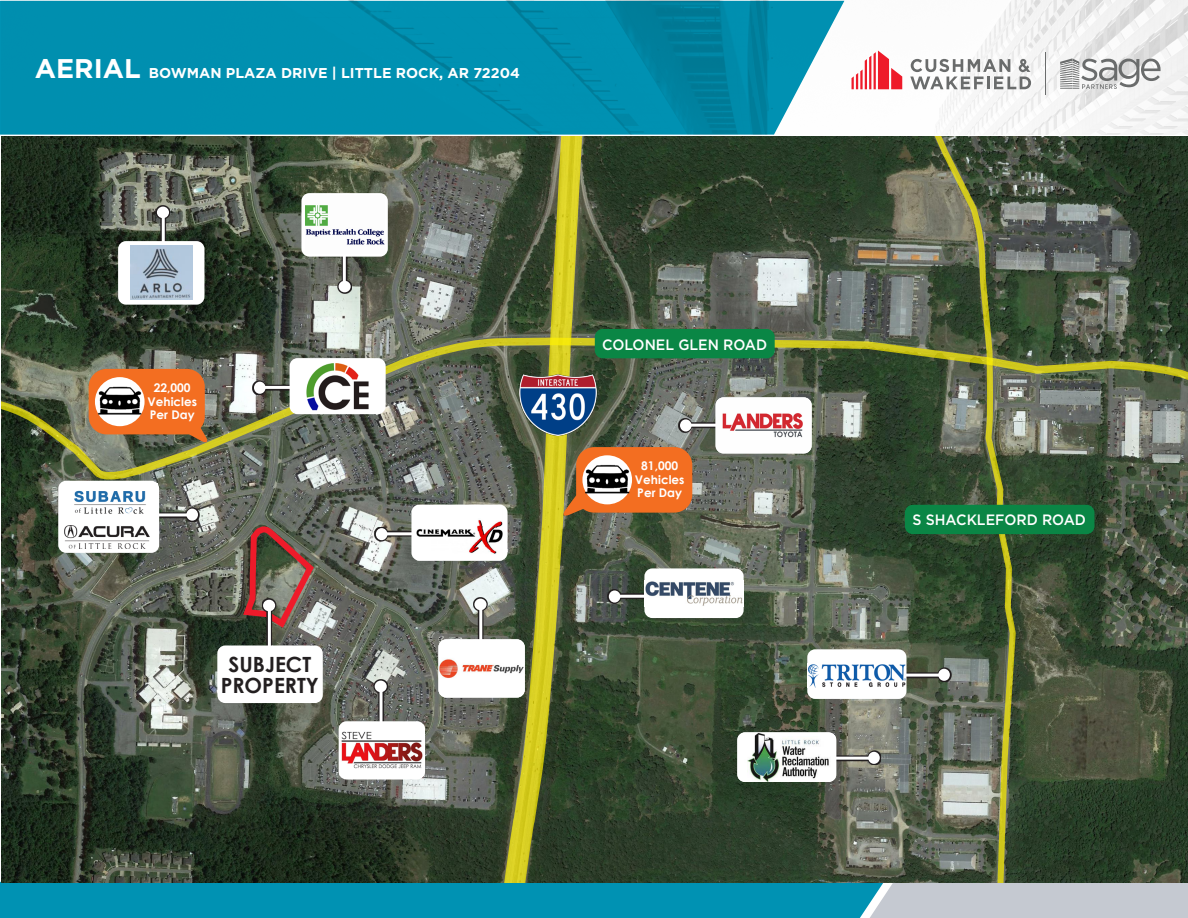
<style>
.page{position:relative;width:1188px;height:918px;background:#fff}
.page>*{position:absolute;margin:0;border:0;box-sizing:border-box;transform-origin:0 0}
.t1{font:700 21px/21px "Century Gothic";color:#231f20;text-align:center}
.t2{font:500 15px "Gotham";color:#fff;scale:.95 1}
.t3{font:700 14.25px "Gotham";color:#fff}
.t4{font:700 12px/13.5px "Century Gothic";color:#fff;text-align:center}
.s1{font-size:27px}
</style>
<div class="page">
<img style="left:2px;top:0;width:1186px;height:882px">
<svg style="left:0;top:1px;width:844px;height:134px;background:#0a92b0"></svg>
<hr style="left:1045px;top:52px;width:1px;height:43px;background:#6a6c6c">
<svg style="left:852px;top:51px;width:50px;height:38px"></svg>
<svg style="left:910px;top:59px;width:121px;height:30px"></svg>
<svg style="left:1060px;top:58px;width:101px;height:31px"></svg>
<svg style="left:0;top:882px;width:1188px;height:36px;background:#349eb7"></svg>
<svg style="left:155px;top:205px;width:15px;height:36px"></svg>
<div style="left:157px;top:207px;width:12px;height:11px;background:#fff;border-radius:50%"></div>
<hr style="left:162px;top:216px;width:3px;height:50px;background:#fff">
<div style="left:118px;top:241px;width:86px;height:64px;background:#fff;border-radius:8px"></div>
<img style="left:130px;top:246px;width:62px;height:54px">
<svg style="left:489px;top:136px;width:99px;height:746px;background:#626a34"></svg>
<svg style="left:2px;top:336px;width:1186px;height:145px;background:#646c54"></svg>
<svg style="left:920px;top:136px;width:97px;height:746px;background:#5c6649"></svg>
<img style="left:519px;top:374px;width:78px;height:62px">
<div style="left:595px;top:329px;width:180px;height:29px;background:#0a8645;border-radius:8px"></div>
<div style="left:905px;top:505px;width:189px;height:29px;background:#0a8645;border-radius:8px"></div>
<svg style="left:239px;top:514px;width:80px;height:118px;background:#795f55"></svg>
<svg style="left:262px;top:598px;width:14px;height:47px"></svg>
<div style="left:263px;top:600px;width:12px;height:11px;background:#fff;border-radius:50%"></div>
<hr style="left:268px;top:609px;width:3px;height:50px;background:#fff">
<div style="left:217px;top:645px;width:106px;height:58px;background:#fff;border-radius:8px"></div>
<svg style="left:337px;top:257px;width:15px;height:37px"></svg>
<div style="left:339px;top:281px;width:12px;height:11px;background:#fff;border-radius:50%"></div>
<hr style="left:343px;top:233px;width:3px;height:50px;background:#fff">
<div style="left:301px;top:193px;width:87px;height:64px;background:#fff;border-radius:8px"></div>
<img style="left:305px;top:205px;width:79px;height:40px">
<svg style="left:159px;top:507px;width:40px;height:15px"></svg>
<div style="left:186px;top:509px;width:12px;height:12px;background:#fff;border-radius:50%"></div>
<hr style="left:138px;top:513px;width:50px;height:3px;background:#fff">
<div style="left:58px;top:481px;width:101px;height:72px;background:#fff;border-radius:8px"></div>
<img style="left:64px;top:525px;width:86px;height:23px">
<img style="left:74px;top:490px;width:72px;height:24px">
<svg style="left:373px;top:679px;width:15px;height:42px"></svg>
<div style="left:375px;top:681px;width:12px;height:11px;background:#fff;border-radius:50%"></div>
<hr style="left:380px;top:690px;width:3px;height:50px;background:#fff">
<div style="left:339px;top:721px;width:86px;height:59px;background:#fff;border-radius:8px"></div>
<img style="left:339px;top:725px;width:84px;height:51px">
<svg style="left:473px;top:597px;width:15px;height:42px"></svg>
<div style="left:474px;top:599px;width:13px;height:11px;background:#fff;border-radius:50%"></div>
<hr style="left:479px;top:608px;width:3px;height:50px;background:#fff">
<img style="left:438px;top:639px;width:87px;height:59px">
<svg style="left:374px;top:527px;width:37px;height:15px"></svg>
<div style="left:376px;top:528px;width:11px;height:12px;background:#fff;border-radius:50%"></div>
<hr style="left:386px;top:532px;width:49px;height:3px;background:#fff">
<div style="left:411px;top:505px;width:97px;height:56px;background:#fff;border-radius:8px"></div>
<img style="left:416px;top:520px;width:87px;height:41px">
<svg style="left:679px;top:418px;width:37px;height:15px"></svg>
<div style="left:680px;top:419px;width:12px;height:13px;background:#fff;border-radius:50%"></div>
<hr style="left:690px;top:424px;width:50px;height:3px;background:#fff">
<img style="left:716px;top:397px;width:96px;height:56px">
<svg style="left:607px;top:589px;width:37px;height:15px"></svg>
<div style="left:609px;top:590px;width:11px;height:13px;background:#fff;border-radius:50%"></div>
<hr style="left:619px;top:595px;width:49px;height:3px;background:#fff">
<div style="left:644px;top:568px;width:100px;height:50px;background:#fff;border-radius:8px"></div>
<img style="left:645px;top:581px;width:98px;height:25px">
<svg style="left:907px;top:667px;width:44px;height:15px"></svg>
<div style="left:938px;top:669px;width:12px;height:12px;background:#fff;border-radius:50%"></div>
<hr style="left:890px;top:674px;width:50px;height:3px;background:#fff">
<div style="left:807px;top:649px;width:100px;height:50px;background:#fff;border-radius:8px"></div>
<img style="left:808px;top:664px;width:98px;height:23px">
<svg style="left:836px;top:750px;width:45px;height:15px"></svg>
<div style="left:868px;top:752px;width:12px;height:12px;background:#fff;border-radius:50%"></div>
<hr style="left:820px;top:757px;width:50px;height:3px;background:#fff">
<img style="left:738px;top:732px;width:98px;height:50px">
<svg style="left:253px;top:380px;width:37px;height:15px"></svg>
<div style="left:254px;top:382px;width:12px;height:12px;background:#fff;border-radius:50%"></div>
<hr style="left:264px;top:386px;width:50px;height:3px;background:#fff">
<div style="left:290px;top:358px;width:96px;height:56px;background:#fff;border-radius:8px"></div>
<img style="left:306px;top:363px;width:63px;height:47px">
<div style="left:576px;top:447px;width:116px;height:66px;background:#f36e21;border-radius:18px"></div>
<svg style="left:562px;top:491px;width:28px;height:26px"></svg>
<div style="left:582px;top:455px;width:50px;height:49px;background:#fff;border-radius:50%"></div>
<img style="left:585px;top:457px;width:45px;height:42px">
<div style="left:89px;top:369px;width:116px;height:65px;background:#f36e21;border-radius:18px"></div>
<svg style="left:181px;top:418px;width:28px;height:26px"></svg>
<svg style="left:95px;top:377px;width:50px;height:49px"></svg>
<img style="left:97px;top:379px;width:46px;height:42px">
<p class="t3" style="left:35px;top:64px;width:487px"><span class="s1">AERIAL</span> BOWMAN PLAZA DRIVE | LITTLE ROCK, AR 72204</p>
<p class="t4" style="left:147px;top:381px;width:51px">22,000<br>Vehicles<br>Per Day</p>
<p class="t1" style="left:221px;top:653px;width:100px">SUBJECT<br>PROPERTY</p>
<p class="t2" style="left:602px;top:335px;width:175px">COLONEL GLEN ROAD</p>
<p class="t4" style="left:635px;top:459px;width:51px">81,000<br>Vehicles<br>Per Day</p>
<p class="t2" style="left:913px;top:510px;width:184px">S SHACKLEFORD ROAD</p>
</div>
